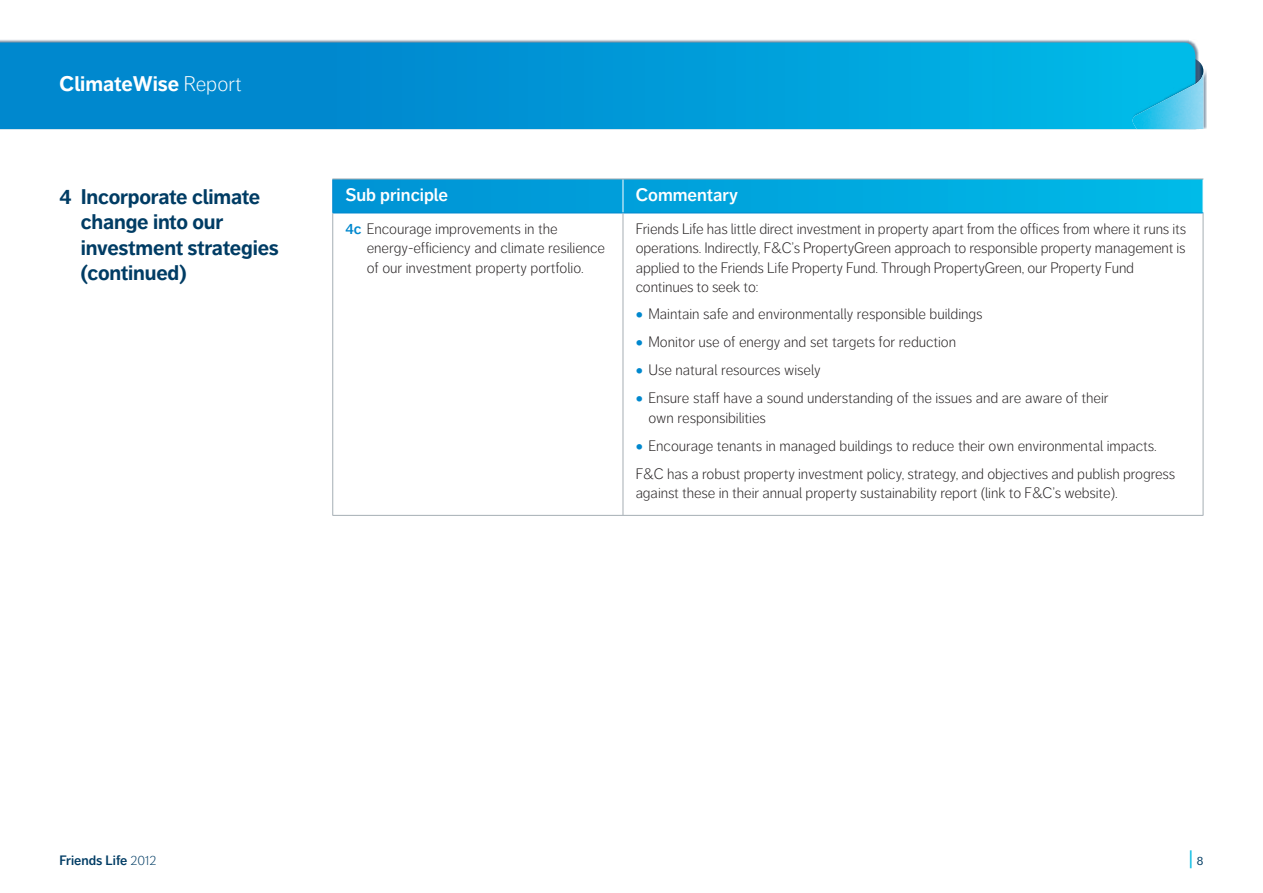
<style>
.page{position:relative;width:1263px;height:893px;background:#fff}
.page>*{position:absolute;margin:0;border:0;box-sizing:border-box;transform-origin:0 0}
.t1{font:700 21px/25.5px "Friends Life Dagny";letter-spacing:-.01em;color:#003c64}
.t2{font:700 21px "Friends Life Dagny";color:#fff}
.t3{font:600 18.9px "Friends Life Dagny";color:#0dbde3;scale:.78 1}
.t4{font:600 18px "Friends Life Dagny";color:#fff}
.t5{font:300 15px/19.5px "Friends Life Dagny";letter-spacing:-.005em;color:#231f20}
.t6{font:600 13.5px "Friends Life Dagny";color:#003c64}
.s1{font-weight:300}
.s2{font-weight:600;color:#0088ce}
.s3{font-weight:900;font-size:15.75px;color:#0088ce}
.s4{font-weight:400;font-size:12px;color:#003c64}
</style>
<div class="page">
<div style="left:0;top:39px;width:1199px;height:90px;background:#00294e;opacity:.55"></div>
<svg style="left:0;top:43px;width:1195px;height:86px;background:#0098d6"></svg>
<div style="left:1133px;top:67px;width:74px;height:62px;background:#00294e;opacity:.45"></div>
<svg style="left:1130px;top:58px;width:74px;height:71px"></svg>
<img style="left:1131px;top:71px;width:72px;height:58px">
<svg style="left:333px;top:180px;width:870px;height:33px;background:#00a5dd"></svg>
<hr style="left:623px;top:179px;width:1px;height:34px;background:#fff">
<hr style="left:332px;top:179px;width:1px;height:34px;background:#0088ce">
<hr style="left:332px;top:179px;width:291px;height:1px;background:#a5aeb4">
<hr style="left:623px;top:179px;width:580px;height:1px;background:#a5aeb4">
<hr style="left:332px;top:213px;width:291px;height:1px;background:#0088ce">
<hr style="left:623px;top:213px;width:580px;height:1px;background:#0088ce">
<hr style="left:332px;top:213px;width:1px;height:302px;background:#a5aeb4">
<hr style="left:623px;top:213px;width:1px;height:302px;background:#a5aeb4">
<hr style="left:1203px;top:213px;width:1px;height:302px;background:#a5aeb4">
<hr style="left:332px;top:515px;width:291px;height:1px;background:#a5aeb4">
<hr style="left:623px;top:515px;width:580px;height:1px;background:#a5aeb4">
<h1 class="t2" style="left:60px;top:71px;width:184px">ClimateWise <span class="s1">Report</span></h1>
<h1 class="t1" style="left:81px;top:184px;width:199px;text-indent:-21px">4 Incorporate climate change into our investment strategies (continued)</h1>
<p class="t4" style="left:345px;top:185px;width:104px">Sub principle</p>
<p class="t4" style="left:636px;top:185px;width:104px">Commentary</p>
<p class="t5" style="left:367px;top:219px;width:240px;text-indent:-21px"><span class="s2">4c</span> Encourage improvements in the energy‑efficiency and climate resilience of our investment property portfolio.</p>
<p class="t5" style="left:636px;top:219px;width:552px">Friends Life has little direct investment in property apart from the offices from where it runs its operations. Indirectly, F&amp;C’s PropertyGreen approach to responsible property management is applied to the Friends Life Property Fund. Through PropertyGreen, our Property Fund continues to seek to:</p>
<p class="t5" style="left:636px;top:304px;width:348px"><span class="s3">•</span> Maintain safe and environmentally responsible buildings</p>
<p class="t5" style="left:636px;top:333px;width:322px"><span class="s3">•</span> Monitor use of energy and set targets for reduction</p>
<p class="t5" style="left:636px;top:361px;width:187px"><span class="s3">•</span> Use natural resources wisely</p>
<p class="t5" style="left:648px;top:389px;width:461px;text-indent:-13px"><span class="s3">•</span> Ensure staff have a sound understanding of the issues and are aware of their own responsibilities</p>
<p class="t5" style="left:636px;top:432px;width:541px;line-height:28px"><span class="s3">•</span> Encourage tenants in managed buildings to reduce their own environmental impacts.<br>F&amp;C has a robust property investment policy, strategy, and objectives and publish progress</p>
<p class="t5" style="left:636px;top:484px;width:484px">against these in their annual property sustainability report (link to F&amp;C’s website).</p>
<p class="t6" style="left:60px;top:852px;width:98px">Friends Life <span class="s1">2012</span></p>
<p class="t3" style="left:1188px;top:847px;width:21px">| <span class="s4">8</span></p>
</div>
